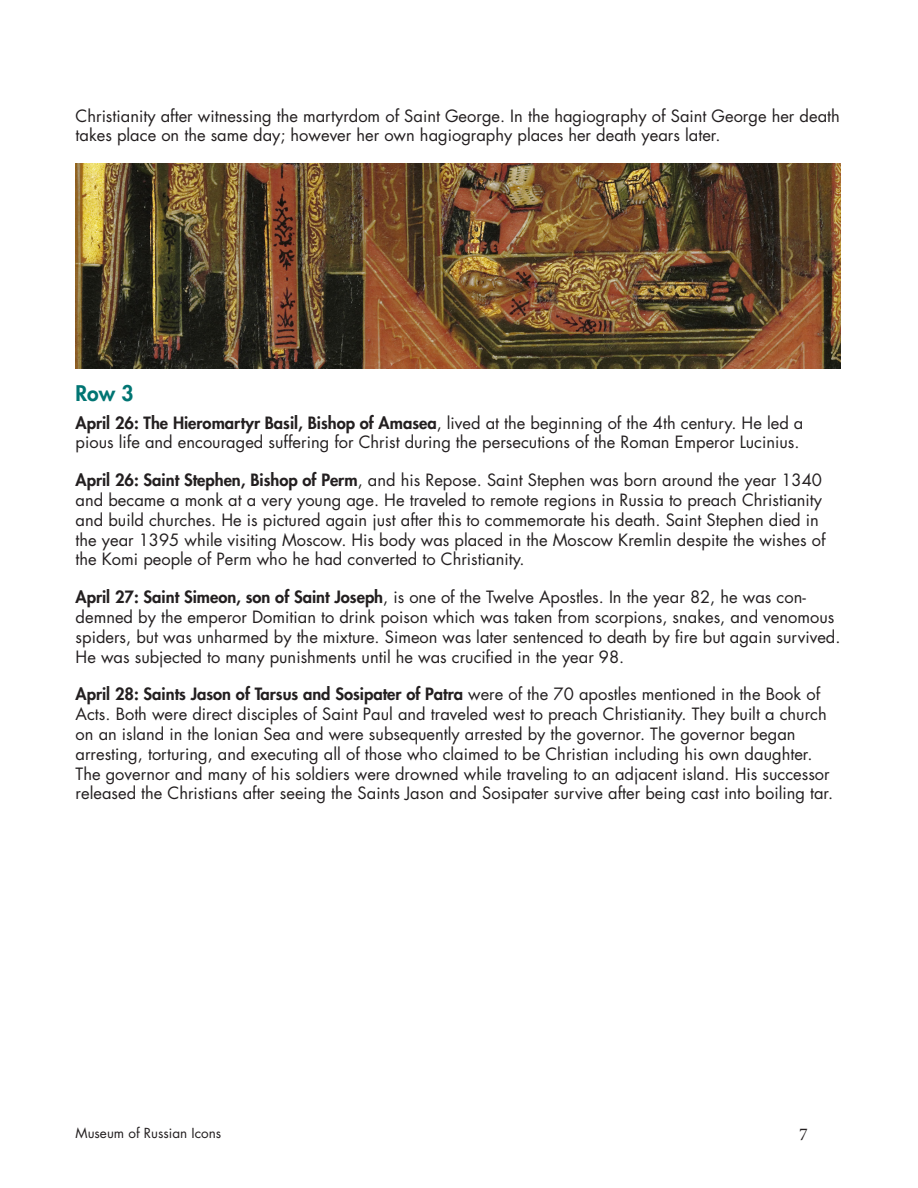
<style>
.page{position:relative;width:918px;height:1188px;background:#fff}
.page>*{position:absolute;margin:0;border:0;box-sizing:border-box;transform-origin:0 0}
.Side{font:800 21px "Futura Std";color:#007573}
.t1{font:18px "Minion Pro";color:#231f20}
.text{font:16.5px/19.8px "Futura Std";color:#231f20}
.t2{font:13.5px "Futura Std";color:#231f20}
.s1{font-weight:800}
</style>
<div class="page">
<img style="left:76px;top:164px;width:765px;height:205px">
<p class="text" style="left:76px;top:106px;width:766px">Christianity after witnessing the martyrdom of Saint George. In the hagiography of Saint George her death takes place on the same day; however her own hagiography places her death years later.</p>
<p class="Side" style="left:76px;top:380px;width:59px">Row 3</p>
<p class="text" style="left:76px;top:413px;width:729px"><span class="s1">April 26: The Hieromartyr Basil, Bishop of Amasea</span>, lived at the beginning of the 4th century. He led a pious life and encouraged suffering for Christ during the persecutions of the Roman Emperor Lucinius.</p>
<p class="text" style="left:76px;top:470px;width:751px"><span class="s1">April 26: Saint Stephen, Bishop of Perm</span>, and his Repose. Saint Stephen was born around the year 1340 and became a monk at a very young age. He traveled to remote regions in Russia to preach Christianity and build churches. He is pictured again just after this to commemorate his death. Saint Stephen died in the year 1395 while visiting Moscow. His body was placed in the Moscow Kremlin despite the wishes of the Komi people of Perm who he had converted to Christianity.</p>
<p class="text" style="left:76px;top:587px;width:766px"><span class="s1">April 27: Saint Simeon, son of Saint Joseph</span>, is one of the Twelve Apostles. In the year 82, he was con&shy;demned by the emperor Domitian to drink poison which was taken from scorpions, snakes, and venomous spiders, but was unharmed by the mixture. Simeon was later sentenced to death by fire but again survived.<br>He was subjected to many punishments until he was crucified in the year 98.</p>
<p class="text" style="left:76px;top:685px;width:759px"><span class="s1">April 28: Saints Jason of Tarsus and Sosipater of Patra</span> were of the 70 apostles mentioned in the Book of Acts. Both were direct disciples of Saint Paul and traveled west to preach Christianity. They built a church on an island in the Ionian Sea and were subsequently arrested by the governor. The governor began arresting, torturing, and executing all of those who claimed to be Christian including his own daughter.<br>The governor and many of his soldiers were drowned while traveling to an adjacent island. His successor released the Christians after seeing the Saints Jason and Sosipater survive after being cast into boiling tar.</p>
<p class="t2" style="left:76px;top:1125px;width:147px">Museum of Russian Icons</p>
<p class="t1" style="left:799px;top:1122px;width:10px">7</p>
</div>
